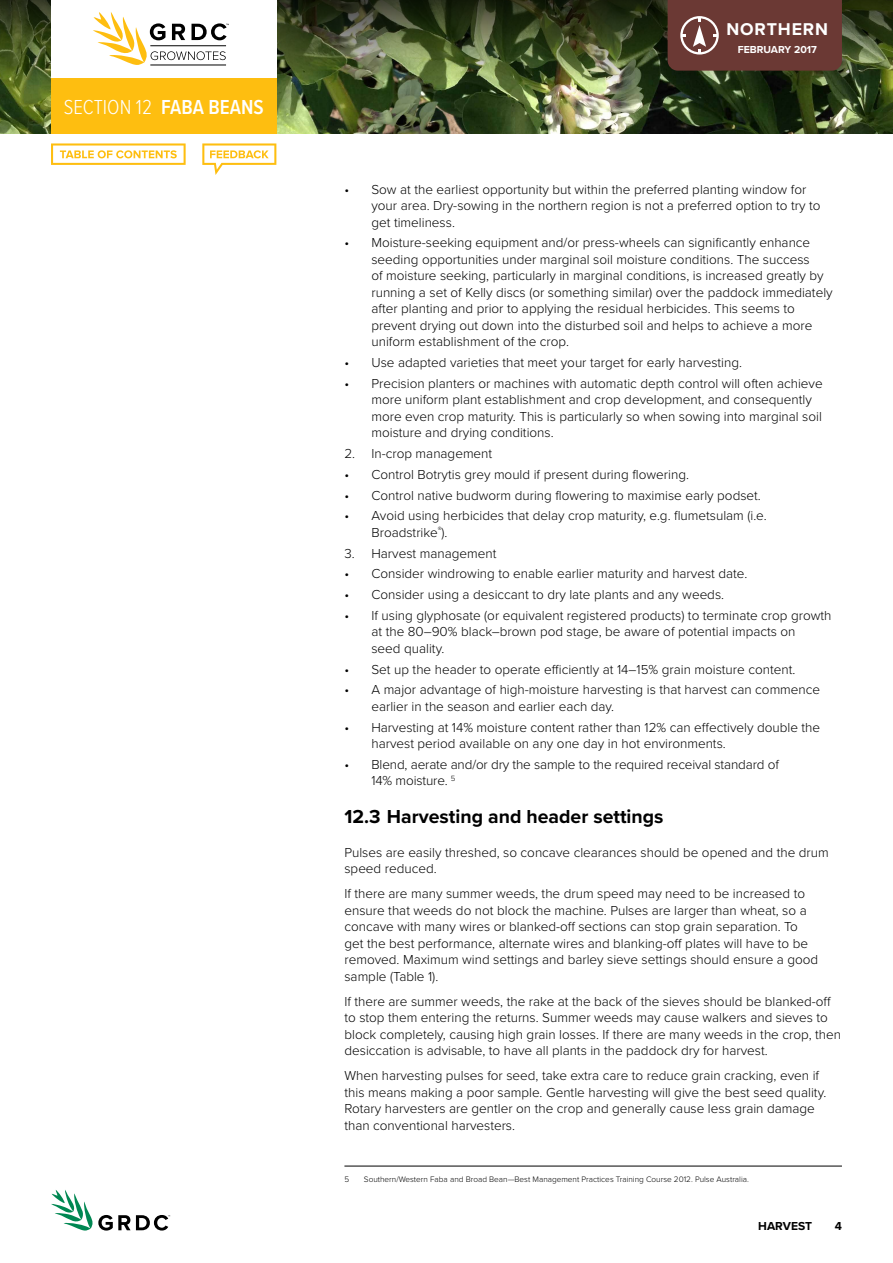
<style>
.page{position:relative;width:893px;height:1263px;background:#fff}
.page>*{position:absolute;margin:0;border:0;box-sizing:border-box;transform-origin:0 0}
.t1{font:300 21px "Proxima Nova Cond";color:#fff}
.t2{font:600 21px "Proxima Nova Cond";color:#fff}
.t3{font:700 19.5px "Proxima Nova";color:#000}
.t4{font:700 17.7px "Proxima Nova";letter-spacing:.05em;color:#fff}
.t5{font:300 13.5px/16.5px "Proxima Nova";color:#000}
.t6{font:700 12px "Proxima Nova";color:#000}
.t7{font:700 10.5px "Proxima Nova";color:#fff}
.t8{font:300 8.25px "Proxima Nova";color:#000}
.s1{font-weight:600}
</style>
<div class="page">
<img style="left:0;top:117px;width:893px;height:16px">
<img style="left:0;top:0;width:893px;height:117px">
<svg style="left:51px;top:1190px;width:119px;height:41px"></svg>
<div style="left:51px;top:0;width:225px;height:81px;background:#fff"></div>
<div style="left:51px;top:78px;width:225px;height:55px;background:#febe10"></div>
<svg style="left:51px;top:143px;width:135px;height:22px"></svg>
<svg style="left:202px;top:143px;width:74px;height:32px"></svg>
<div style="left:668px;top:0;width:174px;height:71px;background:#6b3934"></div>
<hr style="left:150px;top:65px;width:76px;height:1px;background:#000">
<svg style="left:93px;top:12px;width:136px;height:53px"></svg>
<hr style="left:344px;top:1166px;width:498px;height:1px;background:#000">
<h1 class="t1" style="left:64px;top:91px;width:109px">SECTION 12 <span class="s1">FABA</span></h1>
<h1 class="t2" style="left:209px;top:91px;width:12px">BEANS</h1>
<h3 class="t4" style="left:726px;top:19px;width:103px">NORTHERN</h3>
<p class="t7" style="left:738px;top:41px;width:81px">February 2017</p>
<p class="t5" style="left:371px;top:180px;width:451px;text-indent:-27px">• Sow at the earliest opportunity but within the preferred planting window for your area. Dry-sowing in the northern region is not a preferred option to try to get timeliness.</p>
<p class="t5" style="left:371px;top:234px;width:463px;text-indent:-27px">• Moisture-seeking equipment and/or press-wheels can significantly enhance seeding opportunities under marginal soil moisture conditions. The success<br>of moisture seeking, particularly in marginal conditions, is increased greatly by running a set of Kelly discs (or something similar) over the paddock immediately after planting and prior to applying the residual herbicides. This seems to prevent drying out down into the disturbed soil and helps to achieve a more uniform establishment of the crop.</p>
<p class="t5" style="left:344px;top:353px;width:399px">• Use adapted varieties that meet your target for early harvesting.</p>
<p class="t5" style="left:371px;top:374px;width:453px;text-indent:-27px">• Precision planters or machines with automatic depth control will often achieve more uniform plant establishment and crop development, and consequently more even crop maturity. This is particularly so when sowing into marginal soil moisture and drying conditions.</p>
<p class="t5" style="left:344px;top:444px;width:149px">2. In-crop management</p>
<p class="t5" style="left:344px;top:465px;width:346px">• Control Botrytis grey mould if present during flowering.</p>
<p class="t5" style="left:344px;top:486px;width:418px">• Control native budworm during flowering to maximise early podset.</p>
<p class="t5" style="left:371px;top:507px;width:397px;text-indent:-27px">• Avoid using herbicides that delay crop maturity, e.g. flumetsulam (i.e.<br>Broadstrike<sup>®</sup>).</p>
<p class="t5" style="left:344px;top:544px;width:154px">3. Harvest management</p>
<p class="t5" style="left:344px;top:565px;width:404px">• Consider windrowing to enable earlier maturity and harvest date.</p>
<p class="t5" style="left:344px;top:586px;width:381px">• Consider using a desiccant to dry late plants and any weeds.</p>
<p class="t5" style="left:371px;top:606px;width:462px;text-indent:-27px">• If using glyphosate (or equivalent registered products) to terminate crop growth at the 80–90% black–brown pod stage, be aware of potential impacts on<br>seed quality.</p>
<p class="t5" style="left:344px;top:660px;width:452px">• Set up the header to operate efficiently at 14–15% grain moisture content.</p>
<p class="t5" style="left:371px;top:681px;width:450px;text-indent:-27px">• A major advantage of high-moisture harvesting is that harvest can commence earlier in the season and earlier each day.</p>
<p class="t5" style="left:371px;top:718px;width:450px;text-indent:-27px">• Harvesting at 14% moisture content rather than 12% can effectively double the harvest period available on any one day in hot environments.</p>
<p class="t5" style="left:371px;top:755px;width:409px;text-indent:-27px">• Blend, aerate and/or dry the sample to the required receival standard of<br>14% moisture. <sup>5</sup></p>
<h2 class="t3" style="left:344px;top:802px;width:321px">12.3 Harvesting and header settings</h2>
<p class="t5" style="left:344px;top:843px;width:486px">Pulses are easily threshed, so concave clearances should be opened and the drum speed reduced.</p>
<p class="t5" style="left:344px;top:885px;width:475px">If there are many summer weeds, the drum speed may need to be increased to ensure that weeds do not block the machine. Pulses are larger than wheat, so a concave with many wires or blanked-off sections can stop grain separation. To get the best performance, alternate wires and blanking-off plates will have to be removed. Maximum wind settings and barley sieve settings should ensure a good sample (Table 1).</p>
<p class="t5" style="left:344px;top:992px;width:498px">If there are summer weeds, the rake at the back of the sieves should be blanked-off to stop them entering the returns. Summer weeds may cause walkers and sieves to block completely, causing high grain losses. If there are many weeds in the crop, then desiccation is advisable, to have all plants in the paddock dry for harvest.</p>
<p class="t5" style="left:344px;top:1067px;width:483px">When harvesting pulses for seed, take extra care to reduce grain cracking, even if this means making a poor sample. Gentle harvesting will give the best seed quality.<br>Rotary harvesters are gentler on the crop and generally cause less grain damage than conventional harvesters.</p>
<p class="t8" style="left:344px;top:1173px;width:6px">5</p>
<p class="t8" style="left:364px;top:1173px;width:386px">Southern/Western Faba and Broad Bean—Best Management Practices Training Course 2012. Pulse Australia.</p>
<p class="t6" style="left:758px;top:1217px;width:55px">harvest</p>
<p class="t6" style="left:835px;top:1217px;width:9px">4</p>
</div>
